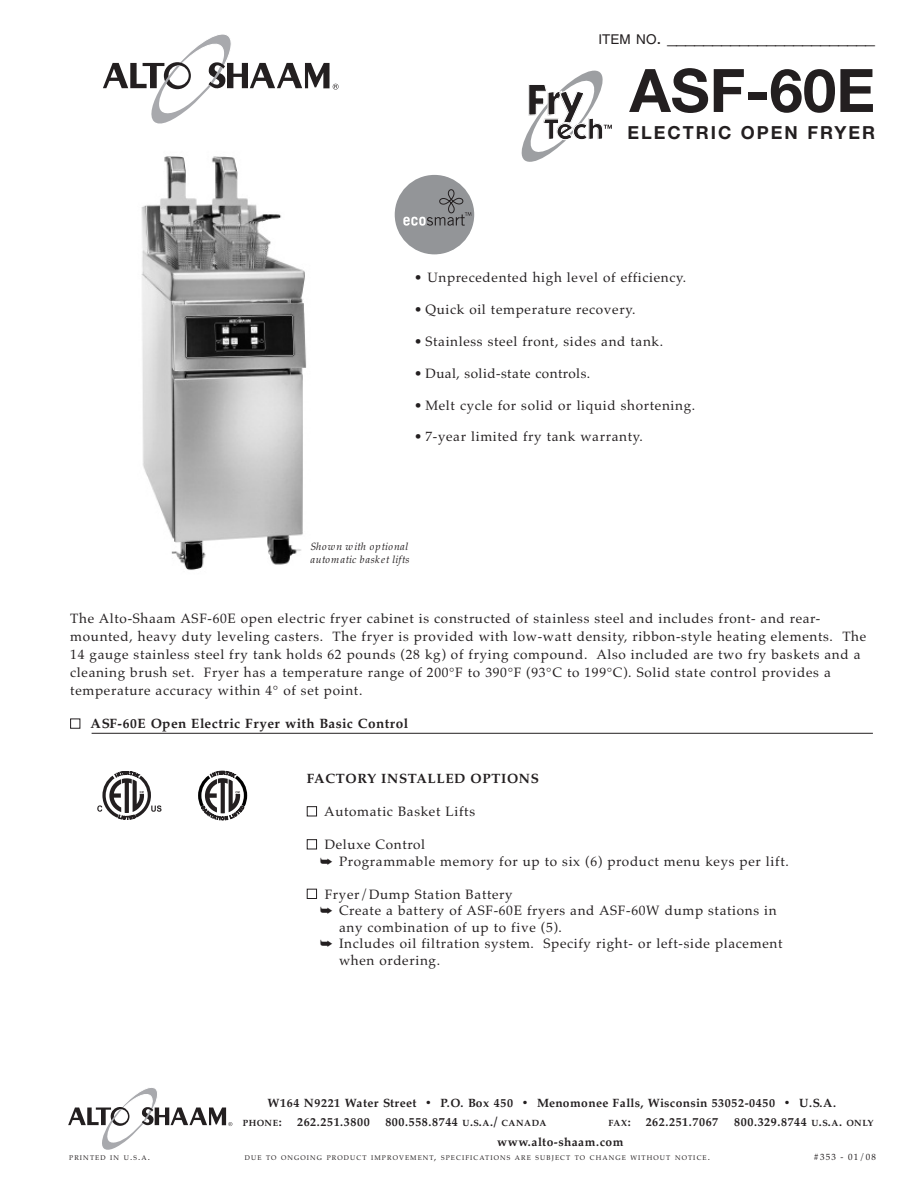
<style>
.page{position:relative;width:918px;height:1188px;background:#fff}
.page>*{position:absolute;margin:0;border:0;box-sizing:border-box;transform-origin:0 0}
.t1{font:700 60px "Helvetica Neue";color:#231f20}
.t2{font:700 44.25px "Itc Kabel";color:#231f20}
.t3{font:700 29.55px "Itc Kabel";color:#231f20}
.t4{font:18px "Helvetica";color:#231f20}
.t5{font:700 18px "Helvetica Neue";letter-spacing:.11em;color:#231f20}
.t6{font:13.5px/18px "Palatino";letter-spacing:.05em;color:#231f20}
.t7{font:13.5px "Palatino Bold TT";letter-spacing:.04em;color:#231f20}
.t8{font:700 13.5px "Palatino";letter-spacing:.05em;color:#231f20}
.t9{font:12px "Palatino Bold TT";letter-spacing:.05em;color:#231f20}
.t10{font:italic 10.5px/12.8px "Palatino";letter-spacing:.055em;color:#231f20}
.t11{font:9px "Palatino";letter-spacing:.12em;color:#231f20}
.t12{font:9px "Palatino Bold TT";letter-spacing:.06em;color:#231f20}
.t13{font:6.75px "Palatino";letter-spacing:.16em;color:#231f20}
.s1{font-size:13.5px}
.s2{color:#fff}
.s3{font-size:12px}
.s4{font-size:9px}
</style>
<div class="page">
<svg style="left:522px;top:71px;width:90px;height:91px"></svg>
<img style="left:141px;top:156px;width:165px;height:414px">
<svg style="left:103px;top:34px;width:236px;height:90px"></svg>
<svg style="left:68px;top:1088px;width:164px;height:62px"></svg>
<hr style="left:92px;top:733px;width:781px;height:1px;background:#231f20">
<svg style="left:97px;top:771px;width:65px;height:49px"></svg>
<svg style="left:198px;top:771px;width:49px;height:49px"></svg>
<svg style="left:395px;top:175px;width:79px;height:79px"></svg>
<h3 class="t4" style="left:599px;top:31px;width:278px"><span class="s1">ITEM NO</span>. _______________________</h3>
<h2 class="t2" style="left:526px;top:83px;width:58px">Fry</h2>
<h3 class="t3" style="left:544px;top:118px;width:62px">T<span class="s2">e</span>ch</h3>
<h1 class="t1" style="left:630px;top:69px;width:247px">ASF-60E</h1>
<h3 class="t5" style="left:627px;top:126px;width:249px">ELECTRIC OPEN FRYER</h3>
<p class="t6" style="left:414px;top:269px;width:274px">• Unprecedented high level of efficiency.</p>
<p class="t6" style="left:414px;top:301px;width:223px">• Quick oil temperature recovery.</p>
<p class="t6" style="left:414px;top:332px;width:250px">• Stainless steel front, sides and tank.</p>
<p class="t6" style="left:414px;top:364px;width:178px">• Dual, solid-state controls.</p>
<p class="t6" style="left:414px;top:396px;width:283px">• Melt cycle for solid or liquid shortening.</p>
<p class="t6" style="left:414px;top:428px;width:230px">• 7-year limited fry tank warranty.</p>
<p class="t10" style="left:310px;top:540px;width:101px">Shown with optional automatic basket lifts</p>
<p class="t6" style="left:70px;top:609px;width:798px">The Alto-Shaam ASF-60E open electric fryer cabinet is constructed of stainless steel and includes front- and rear&shy;mounted, heavy duty leveling casters. The fryer is provided with low-watt density, ribbon-style heating elements. The 14 gauge stainless steel fry tank holds 62 pounds (28 kg) of frying compound. Also included are two fry baskets and a cleaning brush set. Fryer has a temperature range of 200°F to 390°F (93°C to 199°C). Solid state control provides a temperature accuracy within 4° of set point.</p>
<p class="t7" style="left:70px;top:716px;width:340px"><span class="s2">■</span> ASF-60E Open Electric Fryer with Basic Control</p>
<p class="t8" style="left:307px;top:773px;width:234px">FACTORY INSTALLED OPTIONS</p>
<p class="t6" style="left:307px;top:802px;width:170px"><span class="s2">■</span> Automatic Basket Lifts</p>
<p class="t6" style="left:320px;top:836px;width:470px;line-height:16.5px;text-indent:-14px"><span class="s2">■</span> Deluxe Control<br>➥ Programmable memory for up to six (6) product menu keys per lift.</p>
<p class="t6" style="left:307px;top:885px;width:208px"><span class="s2">■</span> Fryer/Dump Station Battery</p>
<p class="t6" style="left:320px;top:901px;width:458px">➥ Create a battery of ASF-60E fryers and ASF-60W dump stations in</p>
<p class="t6" style="left:339px;top:918px;width:224px">any combination of up to five (5).</p>
<p class="t6" style="left:320px;top:934px;width:464px">➥ Includes oil filtration system. Specify right- or left-side placement</p>
<p class="t6" style="left:339px;top:951px;width:103px">when ordering.</p>
<p class="t9" style="left:268px;top:1096px;width:570px">W164 N9221 Water Street • P.O. Box 450 • Menomonee Falls, Wisconsin 53052-0450 • U.S.A.</p>
<p class="t12" style="left:243px;top:1118px;width:40px">PHONE<span class="s3">:</span></p>
<p class="t9" style="left:297px;top:1115px;width:74px">262.251.3800</p>
<p class="t9" style="left:385px;top:1115px;width:163px">800.558.8744 <span class="s4">U</span>.<span class="s4">S</span>.<span class="s4">A</span>./ <span class="s4">CANADA</span></p>
<p class="t9" style="left:608px;top:1115px;width:111px"><span class="s4">FAX</span>: 262.251.7067</p>
<p class="t9" style="left:734px;top:1115px;width:141px">800.329.8744 <span class="s4">U</span>.<span class="s4">S</span>.<span class="s4">A</span>. <span class="s4">ONLY</span></p>
<p class="t9" style="left:497px;top:1134px;width:128px">www.alto-shaam.com</p>
<p class="t13" style="left:69px;top:1154px;width:82px">PRINTED IN U<span class="s4">.</span>S<span class="s4">.</span>A<span class="s4">.</span></p>
<p class="t13" style="left:245px;top:1154px;width:467px">DUE TO ONGOING PRODUCT IMPROVEMENT<span class="s4">,</span> SPECIFICATIONS ARE SUBJECT TO CHANGE WITHOUT NOTICE<span class="s4">.</span></p>
<p class="t11" style="left:814px;top:1152px;width:64px">#353 - 01/08</p>
</div>
